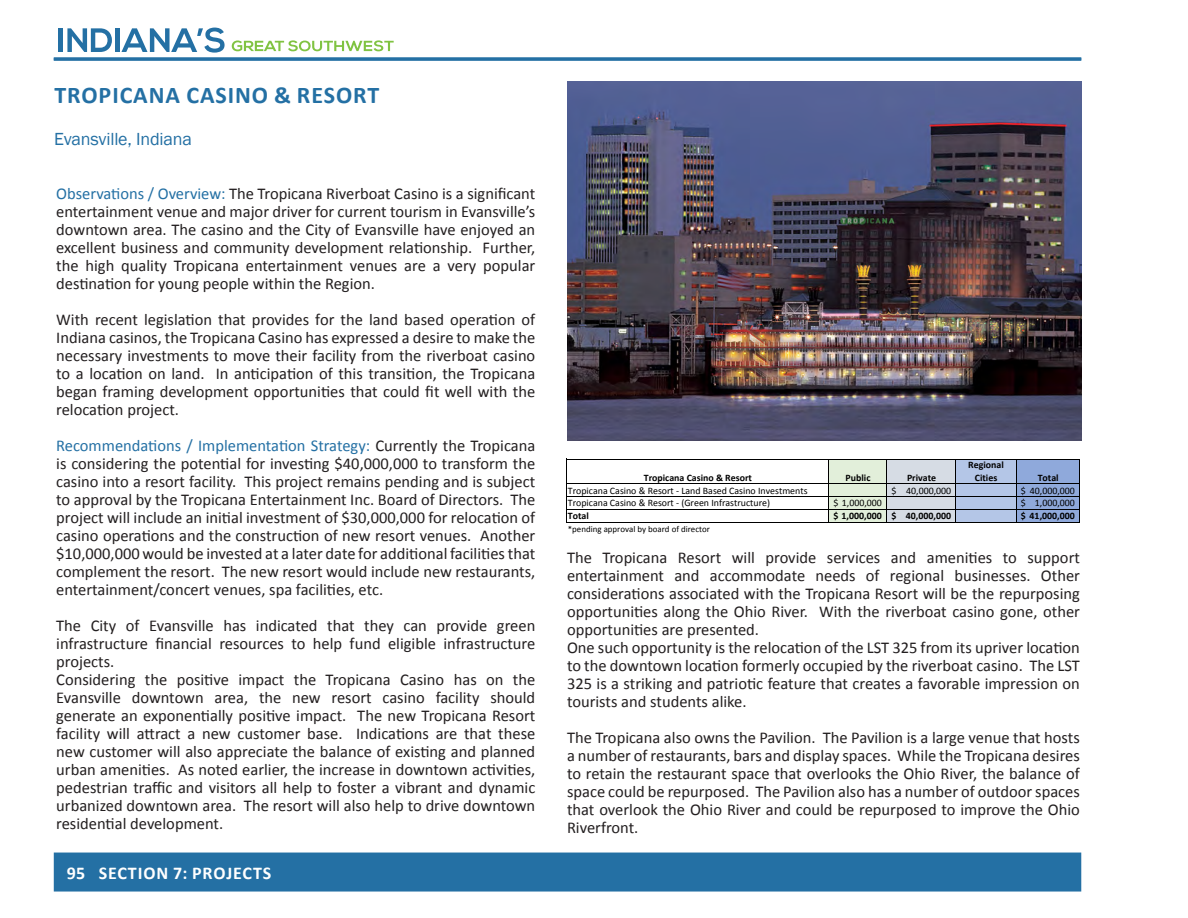
<style>
.page{position:relative;width:1188px;height:918px;background:#fff}
.page>*{position:absolute;margin:0;border:0;box-sizing:border-box;transform-origin:0 0}
.Project_Title{font:700 24px "Calibri";letter-spacing:.04em;color:#2470a4}
.t1{font:700 18px "Calibri";letter-spacing:.05em;color:#fff}
.Project_Title-2{font:18px "Franklin Gothic";letter-spacing:-.01em;color:#2470a4}
.t2{font:16.5px/18px "Calibri";color:#231f20;text-align:justify}
.t3{font:9.9px "Calibri";color:#000}
.t4{font:700 9.9px/12.9px "Calibri";color:#000;text-align:center}
.t5{font:8.85px "Calibri";color:#000}
.s1{color:#2470a4}
</style>
<div class="page">
<div style="left:54px;top:853px;width:1027px;height:39px;background:#2470a4"></div>
<hr style="left:54px;top:58px;width:1027px;height:3px;background:#2470a4">
<hr style="left:54px;top:57px;width:1027px;height:3px;background:#2470a4">
<div style="left:58px;top:28px;width:5px;height:24px;background:#2470a4"></div>
<svg style="left:67px;top:28px;width:45px;height:24px"></svg>
<div style="left:115px;top:28px;width:5px;height:24px;background:#2470a4"></div>
<svg style="left:121px;top:28px;width:104px;height:25px"></svg>
<svg style="left:232px;top:40px;width:162px;height:11px"></svg>
<img style="left:568px;top:81px;width:513px;height:360px">
<div style="left:829px;top:460px;width:58px;height:24px;background:#e2efda"></div>
<div style="left:887px;top:460px;width:69px;height:24px;background:#d6dce4"></div>
<div style="left:956px;top:460px;width:60px;height:24px;background:#b4c6e7"></div>
<div style="left:1016px;top:460px;width:64px;height:24px;background:#8fa9db"></div>
<div style="left:829px;top:484px;width:58px;height:13px;background:#e2efda"></div>
<div style="left:887px;top:484px;width:69px;height:13px;background:#d6dce4"></div>
<div style="left:956px;top:484px;width:60px;height:13px;background:#b4c6e7"></div>
<div style="left:1016px;top:484px;width:64px;height:13px;background:#8fa9db"></div>
<div style="left:829px;top:497px;width:58px;height:13px;background:#e2efda"></div>
<div style="left:887px;top:497px;width:69px;height:13px;background:#d6dce4"></div>
<div style="left:956px;top:497px;width:60px;height:13px;background:#b4c6e7"></div>
<div style="left:1016px;top:497px;width:64px;height:13px;background:#8fa9db"></div>
<div style="left:829px;top:510px;width:58px;height:13px;background:#e2efda"></div>
<div style="left:887px;top:510px;width:69px;height:13px;background:#d6dce4"></div>
<div style="left:956px;top:510px;width:60px;height:13px;background:#b4c6e7"></div>
<div style="left:1016px;top:510px;width:64px;height:13px;background:#8fa9db"></div>
<hr style="left:566px;top:459px;width:1px;height:64px;background:#000">
<hr style="left:828px;top:460px;width:1px;height:63px;background:#000">
<hr style="left:886px;top:460px;width:1px;height:63px;background:#000">
<hr style="left:956px;top:460px;width:1px;height:63px;background:#000">
<hr style="left:1016px;top:460px;width:1px;height:63px;background:#000">
<hr style="left:1079px;top:460px;width:1px;height:63px;background:#000">
<hr style="left:567px;top:459px;width:513px;height:1px;background:#000">
<hr style="left:567px;top:483px;width:513px;height:1px;background:#000">
<hr style="left:567px;top:496px;width:513px;height:1px;background:#000">
<hr style="left:567px;top:509px;width:513px;height:1px;background:#000">
<hr style="left:567px;top:522px;width:513px;height:1px;background:#000">
<p class="Project_Title" style="left:54px;top:80px;width:326px">TROPICANA CASINO &amp; RESORT</p>
<p class="Project_Title-2" style="left:54px;top:128px;width:139px">Evansville, Indiana</p>
<p class="t2" style="left:56px;top:185px;width:481px"><span class="s1">Observations / Overview:</span> The Tropicana Riverboat Casino is a significant entertainment venue and major driver for current tourism in Evansville’s downtown area. The casino and the City of Evansville have enjoyed an excellent business and community development relationship. Further, the high quality Tropicana entertainment venues are a very popular destination for young people within the Region.</p>
<p class="t2" style="left:56px;top:311px;width:481px">With recent legislation that provides for the land based operation of Indiana casinos, the Tropicana Casino has expressed a desire to make the necessary investments to move their facility from the riverboat casino to a location on land. In anticipation of this transition, the Tropicana began framing development opportunities that could fit well with the relocation project.</p>
<p class="t2" style="left:56px;top:437px;width:481px"><span class="s1">Recommendations / Implementation Strategy:</span> Currently the Tropicana is considering the potential for investing $40,000,000 to transform the casino into a resort facility. This project remains pending and is subject to approval by the Tropicana Entertainment Inc. Board of Directors. The project will include an initial investment of $30,000,000 for relocation of casino operations and the construction of new resort venues. Another $10,000,000 would be invested at a later date for additional facilities that complement the resort. The new resort would include new restaurants, entertainment/concert venues, spa facilities, etc.</p>
<p class="t2" style="left:56px;top:617px;width:481px">The City of Evansville has indicated that they can provide green infrastructure financial resources to help fund eligible infrastructure projects.</p>
<p class="t2" style="left:56px;top:671px;width:481px">Considering the positive impact the Tropicana Casino has on the Evansville downtown area, the new resort casino facility should generate an exponentially positive impact. The new Tropicana Resort facility will attract a new customer base. Indications are that these new customer will also appreciate the balance of existing and planned urban amenities. As noted earlier, the increase in downtown activities, pedestrian traffic and visitors all help to foster a vibrant and dynamic urbanized downtown area. The resort will also help to drive downtown residential development.</p>
<p class="t1" style="left:67px;top:861px;width:206px">95 SECTION 7: PROJECTS</p>
<p class="t4" style="left:644px;top:471px;width:110px">Tropicana Casino &amp; Resort</p>
<p class="t4" style="left:846px;top:471px;width:26px">Public</p>
<p class="t4" style="left:907px;top:471px;width:31px">Private</p>
<p class="t4" style="left:968px;top:458px;width:37px">Regional<br>Cities</p>
<p class="t4" style="left:1038px;top:471px;width:22px">Total</p>
<p class="t3" style="left:568px;top:484px;width:241px">Tropicana Casino &amp; Resort ‐ Land Based Casino Investments</p>
<p class="t3" style="left:891px;top:484px;width:61px">$ 40,000,000</p>
<p class="t3" style="left:1021px;top:484px;width:56px">$ 40,000,000</p>
<p class="t3" style="left:568px;top:497px;width:204px">Tropicana Casino &amp; Resort ‐ (Green Infrastructure)</p>
<p class="t3" style="left:834px;top:497px;width:50px">$ 1,000,000</p>
<p class="t3" style="left:1021px;top:497px;width:56px">$ 1,000,000</p>
<p class="t4" style="left:568px;top:510px;width:22px">Total</p>
<p class="t4" style="left:834px;top:510px;width:50px">$ 1,000,000</p>
<p class="t4" style="left:891px;top:510px;width:61px">$ 40,000,000</p>
<p class="t4" style="left:1021px;top:510px;width:56px">$ 41,000,000</p>
<p class="t5" style="left:568px;top:524px;width:144px">*pending approval by board of director</p>
<p class="t2" style="left:567px;top:549px;width:515px">The Tropicana Resort will provide services and amenities to support entertainment and accommodate needs of regional businesses. Other considerations associated with the Tropicana Resort will be the repurposing opportunities along the Ohio River. With the riverboat casino gone, other opportunities are presented.</p>
<p class="t2" style="left:567px;top:639px;width:514px">One such opportunity is the relocation of the LST 325 from its upriver location to the downtown location formerly occupied by the riverboat casino. The LST 325 is a striking and patriotic feature that creates a favorable impression on tourists and students alike.</p>
<p class="t2" style="left:567px;top:729px;width:514px">The Tropicana also owns the Pavilion. The Pavilion is a large venue that hosts a number of restaurants, bars and display spaces. While the Tropicana desires to retain the restaurant space that overlooks the Ohio River, the balance of space could be repurposed. The Pavilion also has a number of outdoor spaces that overlook the Ohio River and could be repurposed to improve the Ohio Riverfront.</p>
</div>
